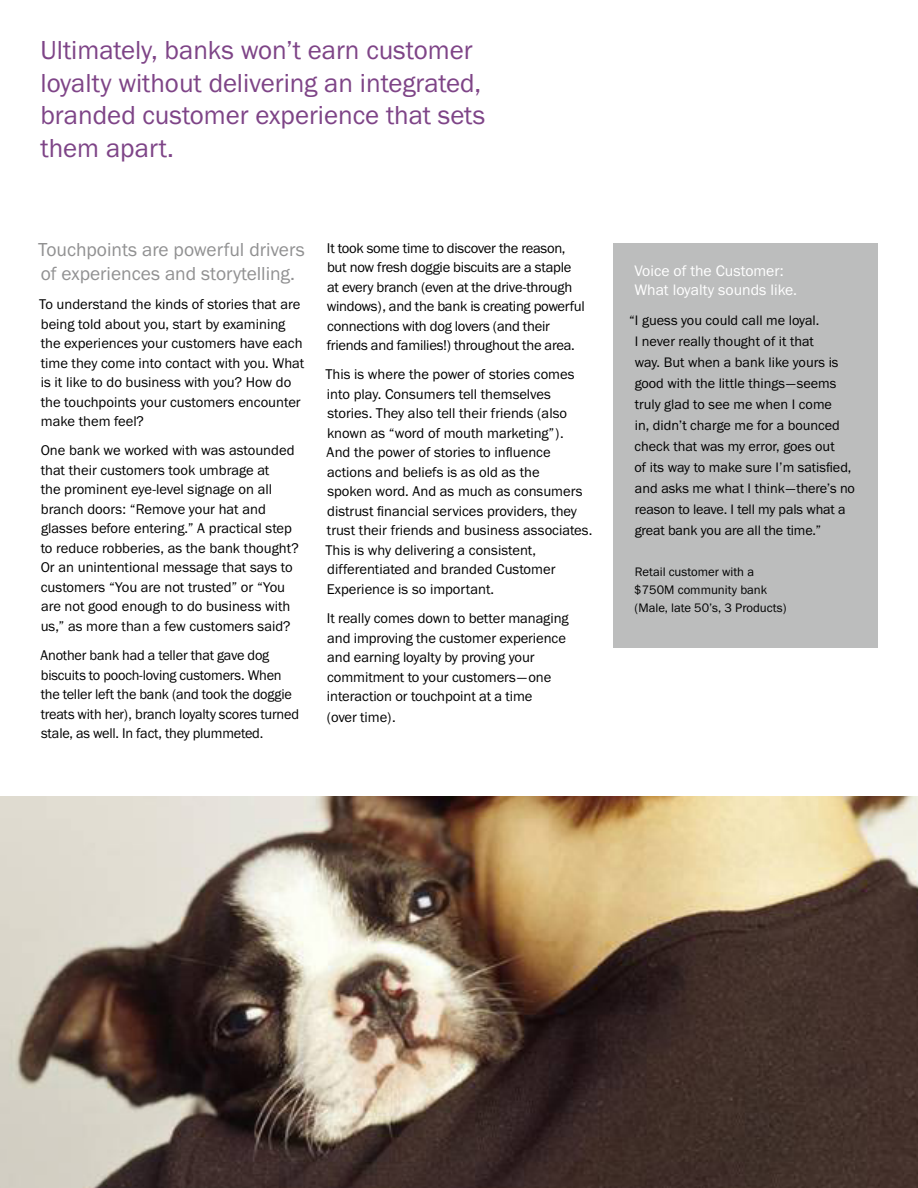
<style>
.page{position:relative;width:918px;height:1188px;background:#fff}
.page>*{position:absolute;margin:0;border:0;box-sizing:border-box;transform-origin:0 0}
.t1{font:27px/33px "Franklin Gothic URW Boo";color:#7e4487}
.t2{font:19.5px/24px "Franklin Gothic URW Boo";color:#919192}
.t3{font:15.75px/19.5px "Franklin Gothic URW Boo";color:#fff}
.t4{font:14.7px/19.5px "Franklin Gothic URW Boo";letter-spacing:-.005em;color:#000}
.t5{font:14.25px/21px "Franklin Gothic URW Boo";color:#000}
.t6{font:12.75px/18px "Franklin Gothic URW Boo";color:#000}
</style>
<div class="page">
<div style="left:613px;top:244px;width:265px;height:404px;background:#bcbdbd"></div>
<img style="left:0;top:796px;width:918px;height:392px">
<h1 class="t1" style="left:40px;top:33px;width:446px">Ultimately, banks won’t earn customer loyalty without delivering an integrated, branded customer experience that sets them apart.</h1>
<h2 class="t2" style="left:38px;top:237px;width:268px">Touchpoints are powerful drivers of experiences and storytelling.</h2>
<p class="t4" style="left:39px;top:294px;width:267px">To understand the kinds of stories that are being told about you, start by examining the experiences your customers have each time they come into contact with you. What is it like to do business with you? How do the touchpoints your customers encounter make them feel?</p>
<p class="t4" style="left:41px;top:441px;width:260px">One bank we worked with was astounded that their customers took umbrage at<br>the prominent eye-level signage on all branch doors: “Remove your hat and glasses before entering.” A practical step to reduce robberies, as the bank thought?<br>Or an unintentional message that says to customers “You are not trusted” or “You are not good enough to do business with us,” as more than a few customers said?</p>
<p class="t4" style="left:40px;top:645px;width:260px">Another bank had a teller that gave dog biscuits to pooch-loving customers. When the teller left the bank (and took the doggie treats with her), branch loyalty scores turned stale, as well. In fact, they plummeted.</p>
<p class="t4" style="left:327px;top:238px;width:260px">It took some time to discover the reason, but now fresh doggie biscuits are a staple at every branch (even at the drive-through windows), and the bank is creating powerful connections with dog lovers (and their friends and families!) throughout the area.</p>
<p class="t4" style="left:325px;top:365px;width:269px">This is where the power of stories comes into play. Consumers tell themselves stories. They also tell their friends (also known as “word of mouth marketing”).<br>And the power of stories to influence actions and beliefs is as old as the<br>spoken word. And as much as consumers distrust financial services providers, they trust their friends and business associates.<br>This is why delivering a consistent, differentiated and branded Customer Experience is so important.</p>
<p class="t4" style="left:327px;top:608px;width:243px">It really comes down to better managing and improving the customer experience and earning loyalty by proving your commitment to your customers—one interaction or touchpoint at a time</p>
<p class="t4" style="left:327px;top:707px;width:71px">(over time).</p>
<p class="t3" style="left:634px;top:260px;width:164px">Voice of the Customer:<br>What loyalty sounds like.</p>
<p class="t5" style="left:635px;top:310px;width:222px;text-indent:-5px">“I guess you could call me loyal.<br>I never really thought of it that<br>way. But when a bank like yours is good with the little things—seems truly glad to see me when I come<br>in, didn’t charge me for a bounced check that was my error, goes out<br>of its way to make sure I’m satisfied, and asks me what I think—there’s no reason to leave. I tell my pals what a great bank you are all the time.”</p>
<p class="t6" style="left:634px;top:562px;width:154px">Retail customer with a $750M community bank (Male, late 50’s, 3 Products)</p>
</div>
